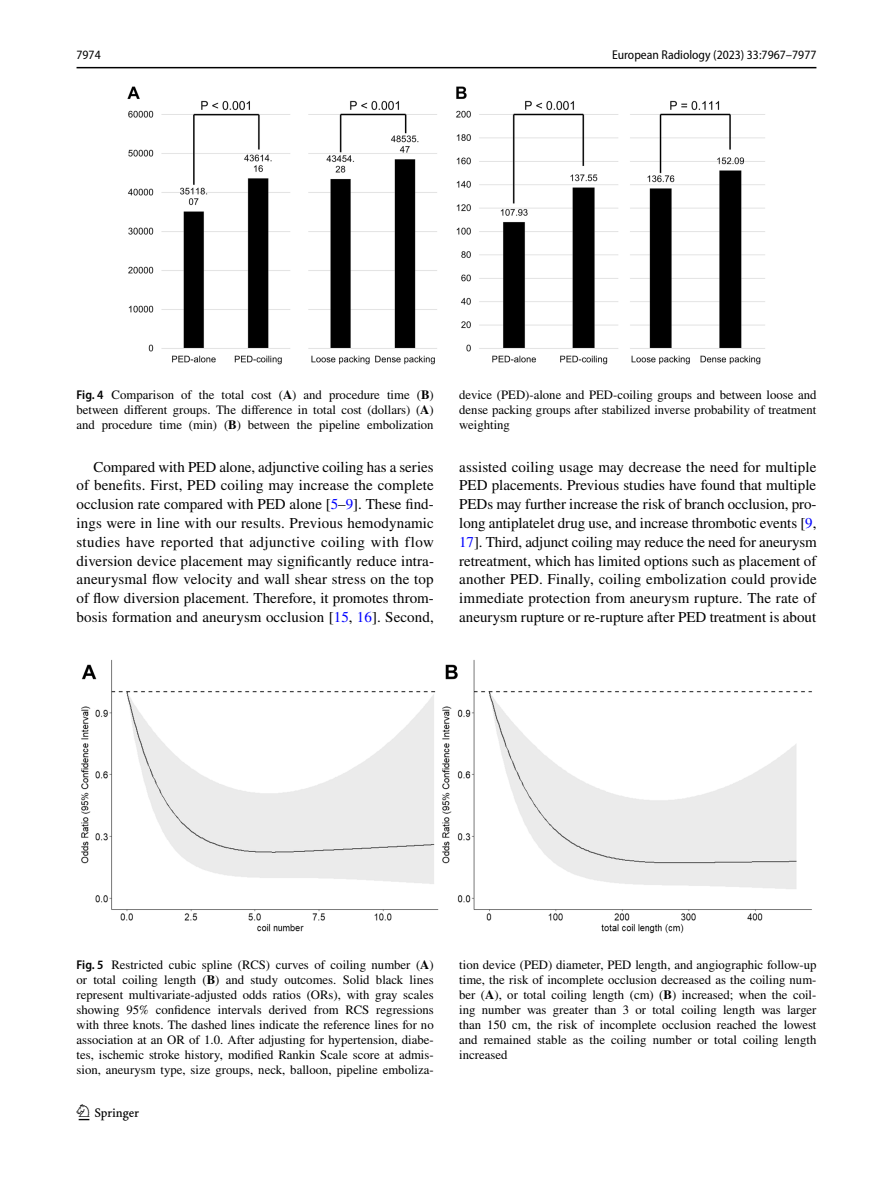
<style>
.page{position:relative;width:893px;height:1187px;background:#fff}
.page>*{position:absolute;margin:0;border:0;box-sizing:border-box;transform-origin:0 0}
.t1{font:22.5px "Springnew Regular 2";color:#000}
.t2{font:15px/18.8px "STIX";color:#000;text-align:justify}
.t3{font:12.75px/15px "STIX";color:#000;text-align:justify}
.t4{font:semi-condensed 12.75px "Myriad Pro";color:#000}
.s1{font-family:"Myriad Pro";font-weight:600;font-stretch:semi-condensed}
.s2{font-weight:700}
.s3{color:#00f}
</style>
<div class="page">
<hr style="left:77px;top:67px;width:739px;height:1px;background:#000">
<img style="left:128px;top:87px;width:637px;height:277px">
<img style="left:81px;top:660px;width:731px;height:273px">
<p class="t4" style="left:77px;top:48px;width:26px">7974</p>
<p class="t4" style="left:612px;top:48px;width:206px">European Radiology (2023) 33:7967–7977</p>
<p class="t3" style="left:77px;top:388px;width:359px"><span class="s1">Fig. 4</span> Comparison of the total cost (<span class="s2">A</span>) and procedure time (<span class="s2">B</span>) between different groups. The difference in total cost (dollars) (<span class="s2">A</span>) and procedure time (min) (<span class="s2">B</span>) between the pipeline embolization</p>
<p class="t3" style="left:459px;top:388px;width:359px">device (PED)-alone and PED-coiling groups and between loose and dense packing groups after stabilized inverse probability of treatment weighting</p>
<p class="t2" style="left:77px;top:458px;width:359px;text-indent:17px">Compared with PED alone, adjunctive coiling has a series of benefits. First, PED coiling may increase the complete occlusion rate compared with PED alone [<span class="s3">5</span>–<span class="s3">9</span>]. These find&shy;ings were in line with our results. Previous hemodynamic studies have reported that adjunctive coiling with flow diversion device placement may significantly reduce intra&shy;aneurysmal flow velocity and wall shear stress on the top of flow diversion placement. Therefore, it promotes throm&shy;bosis formation and aneurysm occlusion [<span class="s3">15</span>, <span class="s3">16</span>]. Second,</p>
<p class="t2" style="left:459px;top:458px;width:359px">assisted coiling usage may decrease the need for multiple PED placements. Previous studies have found that multiple PEDs may further increase the risk of branch occlusion, pro&shy;long antiplatelet drug use, and increase thrombotic events [<span class="s3">9</span>, <span class="s3">17</span>]. Third, adjunct coiling may reduce the need for aneurysm retreatment, which has limited options such as placement of another PED. Finally, coiling embolization could provide immediate protection from aneurysm rupture. The rate of aneurysm rupture or re-rupture after PED treatment is about</p>
<p class="t3" style="left:77px;top:957px;width:359px"><span class="s1">Fig. 5</span> Restricted cubic spline (RCS) curves of coiling number (<span class="s2">A</span>) or total coiling length (<span class="s2">B</span>) and study outcomes. Solid black lines represent multivariate-adjusted odds ratios (ORs), with gray scales showing 95% confidence intervals derived from RCS regressions with three knots. The dashed lines indicate the reference lines for no association at an OR of 1.0. After adjusting for hypertension, diabe&shy;tes, ischemic stroke history, modified Rankin Scale score at admis&shy;sion, aneurysm type, size groups, neck, balloon, pipeline emboliza-</p>
<p class="t3" style="left:459px;top:957px;width:359px">tion device (PED) diameter, PED length, and angiographic follow-up time, the risk of incomplete occlusion decreased as the coiling num&shy;ber (<span class="s2">A</span>), or total coiling length (cm) (<span class="s2">B</span>) increased; when the coil&shy;ing number was greater than 3 or total coiling length was larger than 150 cm, the risk of incomplete occlusion reached the lowest and remained stable as the coiling number or total coiling length increased</p>
<h1 class="t1" style="left:79px;top:1104px;width:62px">1 3</h1>
</div>
